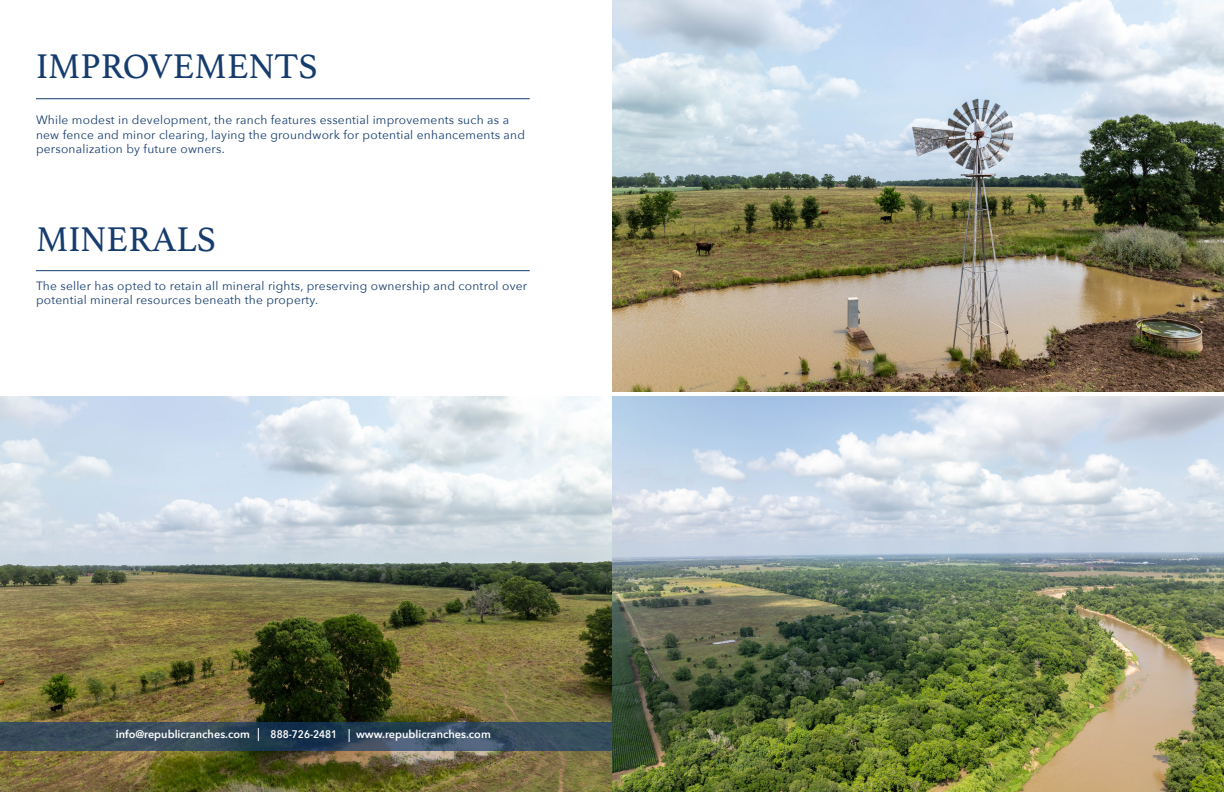
<style>
.page{position:relative;width:1224px;height:792px;background:#fff}
.page>*{position:absolute;margin:0;border:0;box-sizing:border-box;transform-origin:0 0}
.t1{font:36px "Athelas";color:#163c6d}
.t2{font:12px/14.4px "Avenir Next";letter-spacing:.02em;color:#163c6d}
.t3{font:600 11px "Avenir Next";color:#fff}
.t4{font:600 11px "Avenir Next";color:#fff;scale:.9 1}
</style>
<div class="page">
<img style="left:0;top:396px;width:612px;height:396px">
<img style="left:612px;top:0;width:612px;height:391px">
<svg style="left:0;top:722px;width:612px;height:29px;background:#33495b"></svg>
<svg style="left:258px;top:728px;width:1px;height:13px"></svg>
<svg style="left:349px;top:729px;width:1px;height:13px"></svg>
<hr style="left:36px;top:98px;width:494px;height:1px;background:#143d6d">
<img style="left:612px;top:396px;width:612px;height:396px">
<hr style="left:36px;top:270px;width:494px;height:1px;background:#143d6d">
<p class="t1" style="left:36px;top:38px;width:283px">IMPROVEMENTS</p>
<p class="t2" style="left:36px;top:112px;width:491px">While modest in development, the ranch features essential improvements such as a new fence and minor clearing, laying the groundwork for potential enhancements and personalization by future owners.</p>
<p class="t1" style="left:36px;top:211px;width:182px">MINERALS</p>
<p class="t2" style="left:36px;top:278px;width:493px">The seller has opted to retain all mineral rights, preserving ownership and control over potential mineral resources beneath the property.</p>
<p class="t3" style="left:116px;top:725px;width:136px">info@republicranches.com</p>
<p class="t4" style="left:271px;top:725px;width:76px">888-726-2481</p>
<p class="t3" style="left:356px;top:725px;width:136px">www.republicranches.com</p>
</div>
